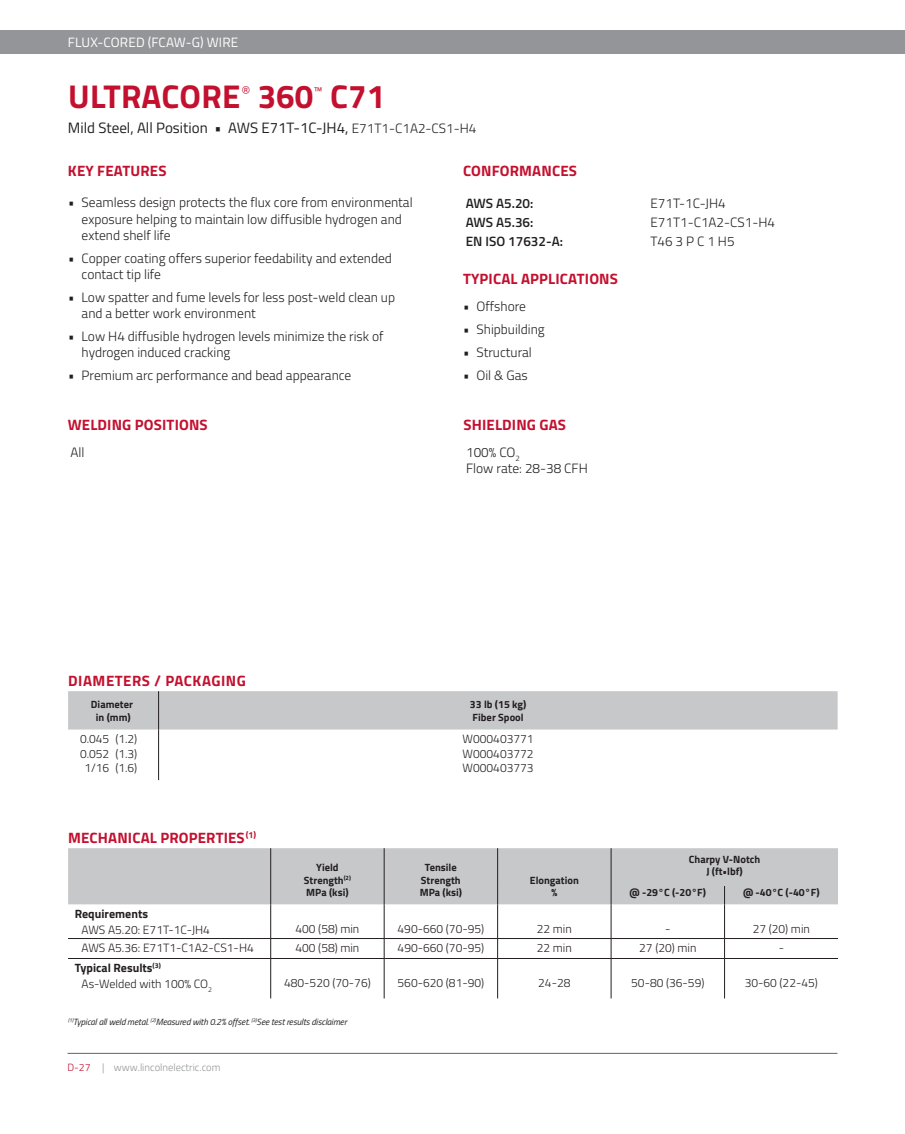
<style>
.page{position:relative;width:905px;height:1134px;background:#fff}
.page>*{position:absolute;margin:0;border:0;box-sizing:border-box;transform-origin:0 0}
.Brand_Name{font:700 33px "Titillium";letter-spacing:.005em;color:#c3102f}
.product_page_headers{font:700 15px "Titillium";letter-spacing:.01em;color:#c3102f}
.t1{font:15px "Titillium";color:#231f20}
.product_page_headers-2{font:700 15px "Titillium";letter-spacing:.035em;color:#c3102f}
.Brand_Name-2{font:300 13.95px "Titillium";color:#c3102f}
.t2{font:300 13.5px/16.2px "Titillium";color:#231f20}
.t3{font:600 13.5px "Titillium";color:#231f20}
.t4{font:13.5px "Titillium";letter-spacing:.01em;color:#fff}
.t5{font:300 12px "Titillium";color:#231f20}
.t6{font:700 12px "Titillium";color:#231f20}
.t7{font:700 10.5px/12.6px "Titillium";color:#231f20}
.t8{font:300 10.5px "Titillium";color:#939598}
.t9{font:italic 9px "Titillium";letter-spacing:-.01em;color:#231f20}
.s1{font-weight:300;font-size:13.5px}
.s2{color:#c3102f}
</style>
<div class="page">
<div style="left:0;top:30px;width:904px;height:24px;background:#939598"></div>
<hr style="left:68px;top:1053px;width:769px;height:1px;background:#636366">
<div style="left:68px;top:691px;width:769px;height:39px;background:#c7c8ca"></div>
<hr style="left:158px;top:691px;width:1px;height:39px;background:#231f20">
<hr style="left:158px;top:730px;width:1px;height:50px;background:#231f20">
<div style="left:68px;top:848px;width:770px;height:56px;background:#c7c8ca"></div>
<hr style="left:270px;top:848px;width:1px;height:38px;background:#231f20">
<svg style="left:270px;top:886px;width:1px;height:18px"></svg>
<hr style="left:270px;top:904px;width:1px;height:34px;background:#231f20">
<svg style="left:270px;top:939px;width:1px;height:19px"></svg>
<hr style="left:68px;top:958px;width:203px;height:1px;background:#231f20">
<hr style="left:271px;top:958px;width:113px;height:1px;background:#231f20">
<hr style="left:270px;top:959px;width:1px;height:39px;background:#231f20">
<hr style="left:384px;top:958px;width:113px;height:1px;background:#231f20">
<hr style="left:497px;top:958px;width:114px;height:1px;background:#231f20">
<hr style="left:611px;top:958px;width:113px;height:1px;background:#231f20">
<hr style="left:724px;top:958px;width:114px;height:1px;background:#231f20">
<hr style="left:384px;top:848px;width:1px;height:38px;background:#231f20">
<hr style="left:497px;top:848px;width:1px;height:38px;background:#231f20">
<hr style="left:611px;top:848px;width:1px;height:38px;background:#231f20">
<svg style="left:384px;top:886px;width:1px;height:18px"></svg>
<svg style="left:497px;top:886px;width:1px;height:18px"></svg>
<svg style="left:611px;top:886px;width:1px;height:18px"></svg>
<svg style="left:724px;top:886px;width:1px;height:18px"></svg>
<hr style="left:384px;top:904px;width:1px;height:34px;background:#231f20">
<hr style="left:497px;top:904px;width:1px;height:34px;background:#231f20">
<svg style="left:384px;top:939px;width:1px;height:19px"></svg>
<svg style="left:497px;top:939px;width:1px;height:19px"></svg>
<hr style="left:611px;top:904px;width:1px;height:34px;background:#231f20">
<hr style="left:724px;top:904px;width:1px;height:34px;background:#231f20">
<svg style="left:611px;top:939px;width:1px;height:19px"></svg>
<svg style="left:724px;top:939px;width:1px;height:19px"></svg>
<hr style="left:384px;top:959px;width:1px;height:39px;background:#231f20">
<hr style="left:497px;top:959px;width:1px;height:39px;background:#231f20">
<hr style="left:611px;top:959px;width:1px;height:39px;background:#231f20">
<hr style="left:724px;top:959px;width:1px;height:39px;background:#231f20">
<hr style="left:68px;top:938px;width:203px;height:1px;background:#231f20">
<hr style="left:271px;top:938px;width:113px;height:1px;background:#231f20">
<hr style="left:384px;top:938px;width:113px;height:1px;background:#231f20">
<hr style="left:497px;top:938px;width:114px;height:1px;background:#231f20">
<hr style="left:611px;top:938px;width:113px;height:1px;background:#231f20">
<hr style="left:724px;top:938px;width:114px;height:1px;background:#231f20">
<p class="t4" style="left:68px;top:32px;width:172px">FLUX-CORED (FCAW-G) WIRE</p>
<p class="Brand_Name" style="left:68px;top:71px;width:174px">ULTRACORE</p>
<p class="Brand_Name-2" style="left:241px;top:81px;width:11px">®</p>
<p class="Brand_Name" style="left:258px;top:71px;width:57px">360</p>
<p class="Brand_Name-2" style="left:313px;top:81px;width:11px">™</p>
<p class="Brand_Name" style="left:330px;top:71px;width:57px">C71</p>
<p class="t1" style="left:68px;top:116px;width:410px">Mild Steel, All Position • AWS E71T-1C-JH4, <span class="s1">E71T1-C1A2-CS1-H4</span></p>
<p class="product_page_headers" style="left:68px;top:159px;width:100px">KEY FEATURES</p>
<p class="t3" style="left:465px;top:194px;width:69px">AWS A5.20:</p>
<p class="t3" style="left:465px;top:213px;width:69px">AWS A5.36:</p>
<p class="t3" style="left:465px;top:231px;width:99px">EN ISO 17632-A:</p>
<p class="product_page_headers" style="left:463px;top:159px;width:115px">CONFORMANCES</p>
<p class="t2" style="left:82px;top:194px;width:332px;text-indent:-14px">• Seamless design protects the flux core from environmental exposure helping to maintain low diffusible hydrogen and extend shelf life</p>
<p class="t2" style="left:82px;top:249px;width:312px;text-indent:-14px">• Copper coating offers superior feedability and extended contact tip life</p>
<p class="t2" style="left:82px;top:288px;width:315px;text-indent:-14px">• Low spatter and fume levels for less post-weld clean up and a better work environment</p>
<p class="t2" style="left:82px;top:328px;width:303px;text-indent:-14px">• Low H4 diffusible hydrogen levels minimize the risk of hydrogen induced cracking</p>
<p class="t2" style="left:68px;top:367px;width:285px">• Premium arc performance and bead appearance</p>
<p class="product_page_headers" style="left:463px;top:267px;width:156px">TYPICAL APPLICATIONS</p>
<p class="t2" style="left:463px;top:298px;width:64px">• Offshore</p>
<p class="t2" style="left:463px;top:321px;width:83px">• Shipbuilding</p>
<p class="t2" style="left:463px;top:344px;width:70px">• Structural</p>
<p class="t2" style="left:463px;top:367px;width:66px">• Oil &amp; Gas</p>
<p class="product_page_headers" style="left:68px;top:413px;width:141px">WELDING POSITIONS</p>
<p class="t2" style="left:70px;top:443px;width:15px">All</p>
<p class="product_page_headers" style="left:463px;top:413px;width:104px">SHIELDING GAS</p>
<p class="t2" style="left:466px;top:443px;width:55px">100% CO<sub>2</sub></p>
<p class="t2" style="left:466px;top:459px;width:123px">Flow rate: 28-38 CFH</p>
<p class="t2" style="left:650px;top:195px;width:77px">E71T-1C-JH4</p>
<p class="t2" style="left:650px;top:214px;width:126px">E71T1-C1A2-CS1-H4</p>
<p class="t2" style="left:650px;top:233px;width:86px">T46 3 P C 1 H5</p>
<p class="product_page_headers-2" style="left:68px;top:670px;width:179px">DIAMETERS / PACKAGING</p>
<p class="t7" style="left:91px;top:697px;width:44px">Diameter</p>
<p class="t7" style="left:96px;top:710px;width:36px">in (mm)</p>
<p class="t5" style="left:115px;top:731px;width:23px">(1.2)</p>
<p class="t5" style="left:115px;top:745px;width:23px">(1.3)</p>
<p class="t5" style="left:115px;top:759px;width:23px">(1.6)</p>
<p class="t5" style="left:80px;top:731px;width:31px">0.045</p>
<p class="t5" style="left:80px;top:745px;width:31px">0.052</p>
<p class="t5" style="left:84px;top:759px;width:26px">1/16</p>
<p class="product_page_headers" style="left:68px;top:827px;width:189px">MECHANICAL PROPERTIES<sup>(1)</sup></p>
<p class="t7" style="left:316px;top:860px;width:24px">Yield</p>
<p class="t7" style="left:304px;top:873px;width:48px">Strength<sup>(2)</sup></p>
<p class="t7" style="left:306px;top:886px;width:44px">MPa (ksi)</p>
<p class="t7" style="left:470px;top:697px;width:58px">33 lb (15 kg)<br>Fiber Spool</p>
<p class="t5" style="left:462px;top:731px;width:72px">W000403771</p>
<p class="t5" style="left:462px;top:745px;width:72px">W000403772</p>
<p class="t5" style="left:462px;top:759px;width:72px">W000403773</p>
<p class="t7" style="left:425px;top:860px;width:33px">Tensile</p>
<p class="t7" style="left:421px;top:873px;width:41px">Strength</p>
<p class="t7" style="left:419px;top:886px;width:44px">MPa (ksi)</p>
<p class="t7" style="left:530px;top:873px;width:50px">Elongation</p>
<p class="t7" style="left:551px;top:886px;width:7px">%</p>
<p class="t7" style="left:688px;top:852px;width:73px">Charpy V-Notch</p>
<p class="t7" style="left:706px;top:865px;width:38px">J (ft•lbf)</p>
<p class="t7" style="left:629px;top:885px;width:78px">@ -29°C (-20°F)</p>
<p class="t7" style="left:743px;top:885px;width:78px">@ -40°C (-40°F)</p>
<p class="t6" style="left:75px;top:905px;width:75px">Requirements</p>
<p class="t5" style="left:82px;top:921px;width:130px">AWS A5.20: E71T-1C-JH4</p>
<p class="t5" style="left:295px;top:920px;width:65px">400 (58) min</p>
<p class="t5" style="left:397px;top:920px;width:88px">490-660 (70-95)</p>
<p class="t5" style="left:537px;top:920px;width:37px">22 min</p>
<p class="t5" style="left:665px;top:920px;width:7px">-</p>
<p class="t5" style="left:752px;top:920px;width:59px">27 (20) min</p>
<p class="t5" style="left:82px;top:939px;width:174px">AWS A5.36: E71T1-C1A2-CS1-H4</p>
<p class="t5" style="left:295px;top:939px;width:65px">400 (58) min</p>
<p class="t5" style="left:397px;top:939px;width:88px">490-660 (70-95)</p>
<p class="t5" style="left:537px;top:939px;width:37px">22 min</p>
<p class="t5" style="left:639px;top:939px;width:59px">27 (20) min</p>
<p class="t5" style="left:778px;top:939px;width:7px">-</p>
<p class="t6" style="left:75px;top:959px;width:87px">Typical Results<sup>(3)</sup></p>
<p class="t5" style="left:82px;top:975px;width:132px">As-Welded with 100% CO<sub>2</sub></p>
<p class="t5" style="left:284px;top:974px;width:88px">480-520 (70-76)</p>
<p class="t5" style="left:397px;top:974px;width:88px">560-620 (81-90)</p>
<p class="t5" style="left:538px;top:974px;width:34px">24-28</p>
<p class="t5" style="left:631px;top:974px;width:75px">50-80 (36-59)</p>
<p class="t5" style="left:744px;top:974px;width:75px">30-60 (22-45)</p>
<p class="t9" style="left:68px;top:1015px;width:280px"><sup>(1)</sup>Typical all weld metal. <sup>(2)</sup>Measured with 0.2% offset. <sup>(3)</sup>See test results disclaimer</p>
<p class="t8" style="left:68px;top:1060px;width:154px"><span class="s2">D-27</span> | www.lincolnelectric.com</p>
</div>
